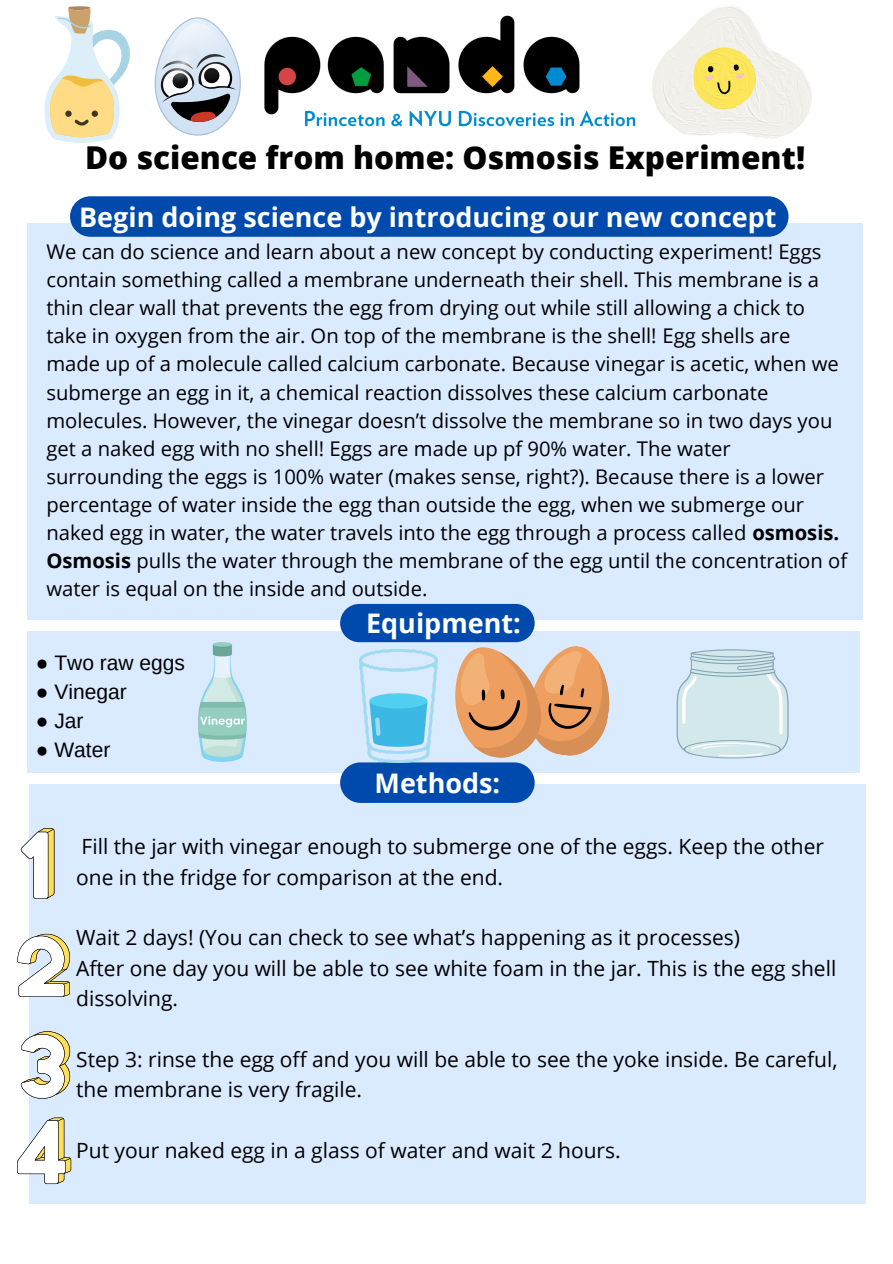
<style>
.page{position:relative;width:893px;height:1264px;background:#fff}
.page>*{position:absolute;margin:0;border:0;box-sizing:border-box;transform-origin:0 0}
.t1{font:800 31.5px "Open Sans";color:#000}
.t2{font:700 27px "Open Sans";color:#fff}
.t3{font:21px/30.3px "Open Sans";color:#000}
.t4{font:21px "Arimo";color:#000}
.t5{font:20.25px/28px "Open Sans";color:#000}
.s1{font-weight:700}
</style>
<div class="page">
<img style="left:264px;top:15px;width:372px;height:112px">
<div style="left:28px;top:223px;width:835px;height:396px;background:#daeaff"></div>
<div style="left:70px;top:196px;width:718px;height:41px;background:#004aad;border-radius:20px"></div>
<div style="left:28px;top:631px;width:831px;height:142px;background:#daeaff"></div>
<div style="left:29px;top:784px;width:837px;height:419px;background:#daeaff"></div>
<div style="left:340px;top:762px;width:194px;height:41px;background:#004aad;border-radius:20px"></div>
<img style="left:198px;top:642px;width:48px;height:119px">
<svg style="left:676px;top:649px;width:112px;height:109px;background:#cee3e9"></svg>
<svg style="left:154px;top:17px;width:87px;height:119px"></svg>
<img style="left:652px;top:6px;width:160px;height:132px">
<svg style="left:21px;top:828px;width:33px;height:71px"></svg>
<svg style="left:17px;top:933px;width:53px;height:63px"></svg>
<svg style="left:21px;top:1031px;width:49px;height:67px"></svg>
<svg style="left:17px;top:1117px;width:54px;height:66px"></svg>
<svg style="left:44px;top:6px;width:86px;height:137px"></svg>
<svg style="left:340px;top:604px;width:278px;height:165px"></svg>
<h1 class="t1" style="left:85px;top:136px;width:721px">Do science from home: Osmosis Experiment!</h1>
<h2 class="t2" style="left:79px;top:198px;width:698px">Begin doing science by introducing our new concept</h2>
<p class="t3" style="left:444px;top:207px;width:7px">:</p>
<p class="t5" style="left:46px;top:237px;width:802px">We can do science and learn about a new concept by conducting experiment! Eggs contain something called a membrane underneath their shell. This membrane is a thin clear wall that prevents the egg from drying out while still allowing a chick to take in oxygen from the air. On top of the membrane is the shell! Egg shells are made up of a molecule called calcium carbonate. Because vinegar is acetic, when we submerge an egg in it, a chemical reaction dissolves these calcium carbonate molecules. However, the vinegar doesn’t dissolve the membrane so in two days you get a naked egg with no shell! Eggs are made up pf 90% water. The water surrounding the eggs is 100% water (makes sense, right?). Because there is a lower percentage of water inside the egg than outside the egg, when we submerge our naked egg in water, the water travels into the egg through a process called <span class="s1">osmosis.<br>Osmosis</span> pulls the water through the membrane of the egg until the concentration of water is equal on the inside and outside.</p>
<p class="t4" style="left:36px;top:650px;width:151px">● Two raw eggs</p>
<p class="t4" style="left:36px;top:680px;width:92px">● Vinegar</p>
<p class="t4" style="left:36px;top:709px;width:49px">● Jar</p>
<p class="t4" style="left:36px;top:738px;width:76px">● Water</p>
<h2 class="t2" style="left:366px;top:603px;width:156px">Equipment:</h2>
<h2 class="t2" style="left:374px;top:764px;width:127px">Methods:</h2>
<p class="t3" style="left:76px;top:831px;width:749px">Fill the jar with vinegar enough to submerge one of the eggs. Keep the other one in the fridge for comparison at the end.</p>
<p class="t3" style="left:76px;top:922px;width:761px">Wait 2 days! (You can check to see what’s happening as it processes)<br>After one day you will be able to see white foam in the jar. This is the egg shell dissolving.</p>
<p class="t3" style="left:76px;top:1043px;width:762px">Step 3: rinse the egg off and you will be able to see the yoke inside. Be careful, the membrane is very fragile.</p>
<p class="t3" style="left:76px;top:1134px;width:546px">Put your naked egg in a glass of water and wait 2 hours.</p>
</div>
